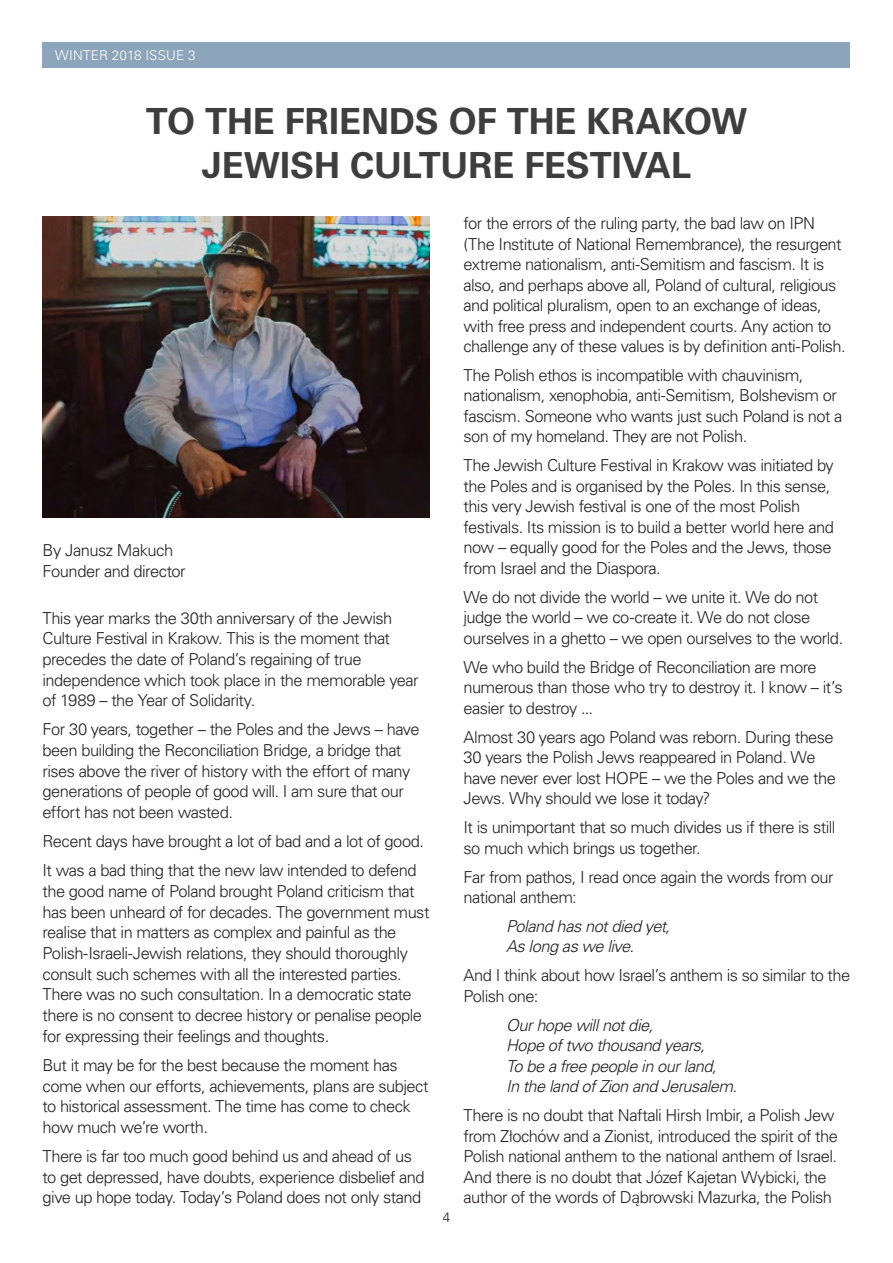
<style>
.page{position:relative;width:893px;height:1263px;background:#fff}
.page>*{position:absolute;margin:0;border:0;box-sizing:border-box;transform-origin:0 0}
.t1{font:700 36px/43.2px "Univers CE";letter-spacing:-.005em;color:#3e3e3f;text-align:center}
.t2{font:300 16.5px/20.5px "Univers CE";letter-spacing:-.035em;color:#231f20}
.t3{font:italic 300 16.5px/20.5px "Univers";letter-spacing:-.03em;color:#231f20}
.t4{font:300 13.5px "Univers CE";letter-spacing:.01em;color:#fff}
.t5{font:300 13.5px "Univers CE";color:#231f20}
</style>
<div class="page">
<div style="left:43px;top:43px;width:807px;height:25px;background:#8da5ba"></div>
<img style="left:43px;top:217px;width:386px;height:301px">
<p class="t4" style="left:55px;top:48px;width:142px">WINTER 2018 ISSUE 3</p>
<p class="t1" style="left:146px;top:101px;width:603px">TO THE FRIENDS OF THE KRAKOW<br>JEWISH CULTURE FESTIVAL</p>
<p class="t2" style="left:43px;top:540px;width:145px;line-height:21.5px">By Janusz Makuch<br>Founder and director</p>
<p class="t2" style="left:43px;top:608px;width:378px">This year marks the 30th anniversary of the Jewish Culture Festival in Krakow. This is the moment that precedes the date of Poland’s regaining of true independence which took place in the memorable year of 1989 – the Year of Solidarity.</p>
<p class="t2" style="left:43px;top:719px;width:379px">For 30 years, together – the Poles and the Jews – have been building the Reconciliation Bridge, a bridge that rises above the river of history with the effort of many generations of people of good will. I am sure that our effort has not been wasted.</p>
<p class="t2" style="left:43px;top:831px;width:383px">Recent days have brought a lot of bad and a lot of good.</p>
<p class="t2" style="left:43px;top:860px;width:388px">It was a bad thing that the new law intended to defend the good name of Poland brought Poland criticism that has been unheard of for decades. The government must realise that in matters as complex and painful as the Polish-Israeli-Jewish relations, they should thoroughly consult such schemes with all the interested parties.<br>There was no such consultation. In a democratic state there is no consent to decree history or penalise people for expressing their feelings and thoughts.</p>
<p class="t2" style="left:43px;top:1055px;width:388px">But it may be for the best because the moment has come when our efforts, achievements, plans are subject to historical assessment. The time has come to check how much we’re worth.</p>
<p class="t2" style="left:43px;top:1146px;width:384px">There is far too much good behind us and ahead of us to get depressed, have doubts, experience disbelief and give up hope today. Today’s Poland does not only stand</p>
<p class="t5" style="left:443px;top:1210px;width:9px">4</p>
<p class="t2" style="left:463px;top:213px;width:384px">for the errors of the ruling party, the bad law on IPN (The Institute of National Remembrance), the resurgent extreme nationalism, anti-Semitism and fascism. It is also, and perhaps above all, Poland of cultural, religious and political pluralism, open to an exchange of ideas, with free press and independent courts. Any action to challenge any of these values is by definition anti-Polish.</p>
<p class="t2" style="left:463px;top:365px;width:380px">The Polish ethos is incompatible with chauvinism, nationalism, xenophobia, anti-Semitism, Bolshevism or fascism. Someone who wants just such Poland is not a son of my homeland. They are not Polish.</p>
<p class="t2" style="left:463px;top:456px;width:372px">The Jewish Culture Festival in Krakow was initiated by the Poles and is organised by the Poles. In this sense, this very Jewish festival is one of the most Polish festivals. Its mission is to build a better world here and now – equally good for the Poles and the Jews, those from Israel and the Diaspora.</p>
<p class="t2" style="left:463px;top:587px;width:381px">We do not divide the world – we unite it. We do not judge the world – we co-create it. We do not close ourselves in a ghetto – we open ourselves to the world.</p>
<p class="t2" style="left:463px;top:657px;width:381px">We who build the Bridge of Reconciliation are more numerous than those who try to destroy it. I know – it’s easier to destroy ...</p>
<p class="t2" style="left:463px;top:727px;width:374px">Almost 30 years ago Poland was reborn. During these 30 years the Polish Jews reappeared in Poland. We have never ever lost HOPE – we the Poles and we the Jews. Why should we lose it today?</p>
<p class="t2" style="left:463px;top:817px;width:374px">It is unimportant that so much divides us if there is still so much which brings us together.</p>
<p class="t2" style="left:463px;top:867px;width:372px">Far from pathos, I read once again the words from our national anthem:</p>
<p class="t3" style="left:506px;top:915px;width:166px">Poland has not died yet,<br>As long as we live.</p>
<p class="t2" style="left:463px;top:966px;width:388px">And I think about how Israel’s anthem is so similar to the<br>Polish one:</p>
<p class="t3" style="left:506px;top:1014px;width:233px">Our hope will not die,<br>Hope of two thousand years,<br>To be a free people in our land,<br>In the land of Zion and Jerusalem.</p>
<p class="t2" style="left:463px;top:1105px;width:376px">There is no doubt that Naftali Hirsh Imbir, a Polish Jew from Złochów and a Zionist, introduced the spirit of the Polish national anthem to the national anthem of Israel.<br>And there is no doubt that Józef Kajetan Wybicki, the author of the words of Dąbrowski Mazurka, the Polish</p>
</div>
